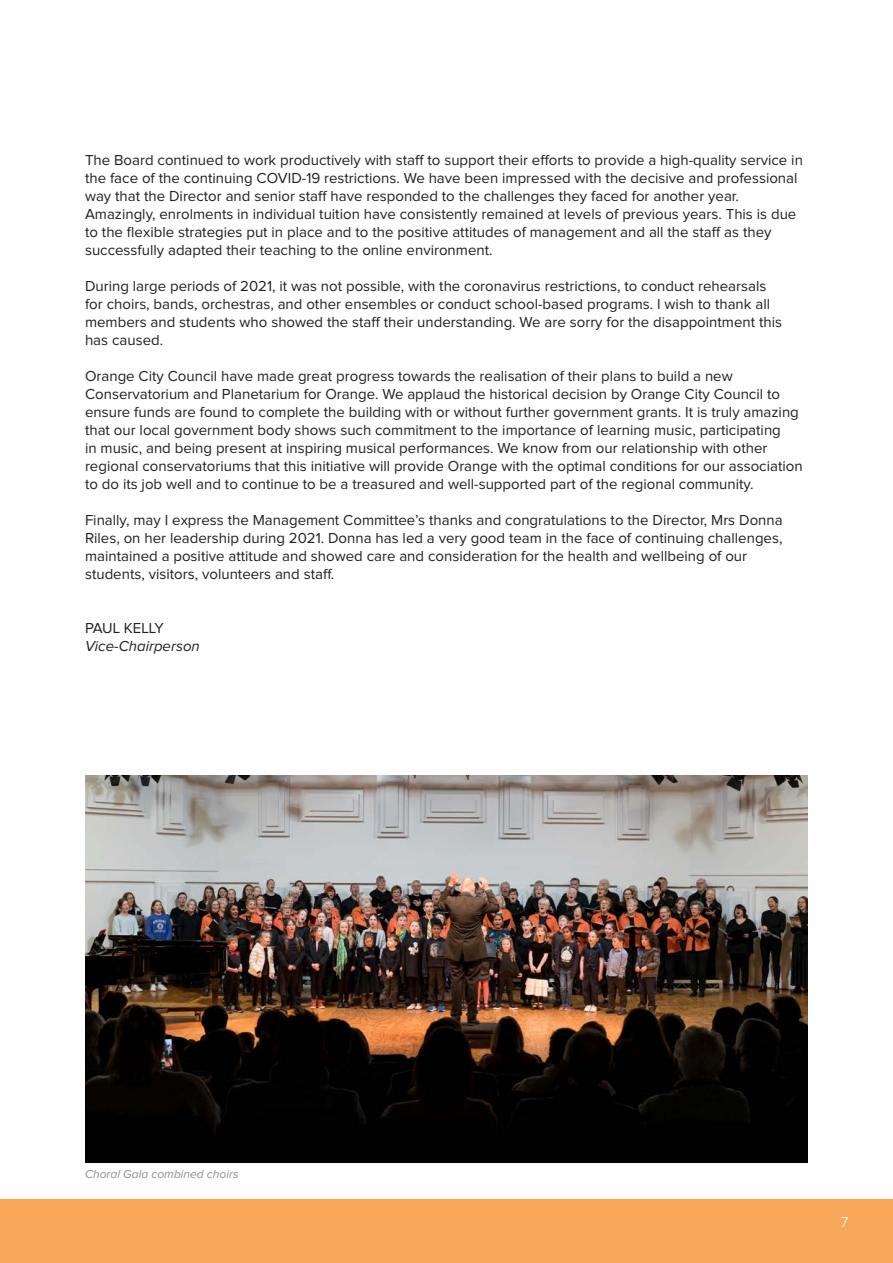
<style>
.page{position:relative;width:893px;height:1263px;background:#fff}
.page>*{position:absolute;margin:0;border:0;box-sizing:border-box;transform-origin:0 0}
.Body_Copy{font:15px/18px "Proxima Nova";color:#231f20}
.Body_Copy-2{font:italic 15px/18px "Proxima Nova";color:#231f20}
.t1{font:300 15px "Proxima Nova";color:#fff}
.Body_Copy-3{font:italic 12px "Proxima Nova";color:#8d8f92}
.s1{font-style:normal}
</style>
<div class="page">
<div style="left:0;top:1199px;width:893px;height:64px;background:#f9a758"></div>
<img style="left:85px;top:775px;width:723px;height:387px">
<p class="Body_Copy" style="left:85px;top:152px;width:719px">The Board continued to work productively with staff to support their efforts to provide a high-quality service in the face of the continuing COVID-19 restrictions. We have been impressed with the decisive and professional way that the Director and senior staff have responded to the challenges they faced for another year.<br>Amazingly, enrolments in individual tuition have consistently remained at levels of previous years. This is due to the flexible strategies put in place and to the positive attitudes of management and all the staff as they successfully adapted their teaching to the online environment.</p>
<p class="Body_Copy" style="left:85px;top:278px;width:698px">During large periods of 2021, it was not possible, with the coronavirus restrictions, to conduct rehearsals for choirs, bands, orchestras, and other ensembles or conduct school-based programs. I wish to thank all members and students who showed the staff their understanding. We are sorry for the disappointment this has caused.</p>
<p class="Body_Copy" style="left:85px;top:368px;width:719px">Orange City Council have made great progress towards the realisation of their plans to build a new Conservatorium and Planetarium for Orange. We applaud the historical decision by Orange City Council to ensure funds are found to complete the building with or without further government grants. It is truly amazing that our local government body shows such commitment to the importance of learning music, participating<br>in music, and being present at inspiring musical performances. We know from our relationship with other regional conservatoriums that this initiative will provide Orange with the optimal conditions for our association to do its job well and to continue to be a treasured and well-supported part of the regional community.</p>
<p class="Body_Copy" style="left:85px;top:512px;width:699px">Finally, may I express the Management Committee’s thanks and congratulations to the Director, Mrs Donna Riles, on her leadership during 2021. Donna has led a very good team in the face of continuing challenges, maintained a positive attitude and showed care and consideration for the health and wellbeing of our students, visitors, volunteers and staff.</p>
<p class="Body_Copy-2" style="left:85px;top:620px;width:116px"><span class="s1">PAUL KELLY<br></span>Vice-Chairperson</p>
<p class="Body_Copy-3" style="left:85px;top:1168px;width:155px">Choral Gala combined choirs</p>
<p class="t1" style="left:841px;top:1215px;width:9px">7</p>
</div>
